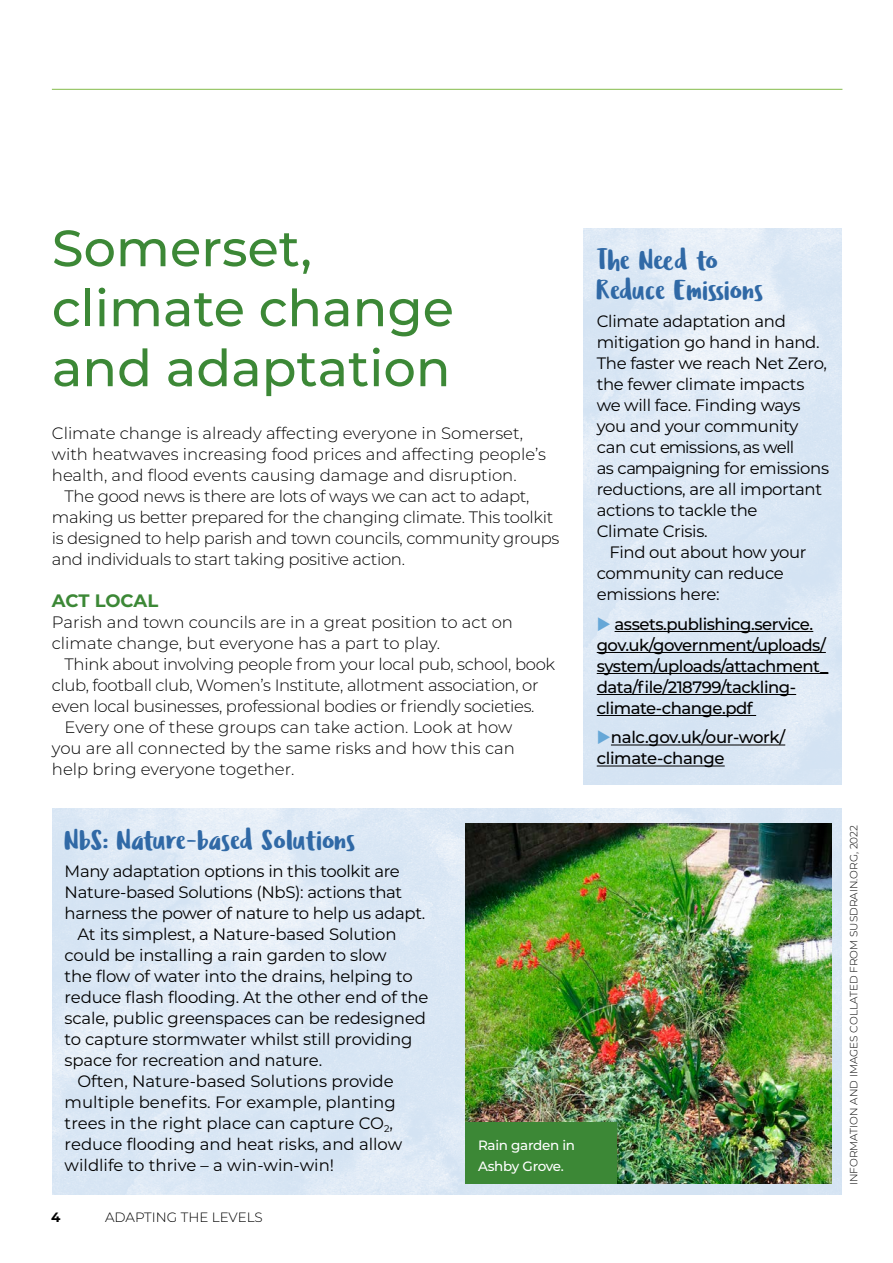
<style>
.page{position:relative;width:893px;height:1263px;background:#fff}
.page>*{position:absolute;margin:0;border:0;box-sizing:border-box;transform-origin:0 0}
.t1{font:500 51px/60px "Montserrat";color:#3c8836}
.t2{font:28.5px/30px "Ludicrous";color:#3069a6}
.t3{font:700 18px "Montserrat";letter-spacing:-.01em;color:#3c8836}
.t4{font:16.5px/21px "Montserrat";letter-spacing:-.02em;color:#000}
.t5{font:300 16.5px/21px "Montserrat";letter-spacing:-.02em;color:#000}
.t6{font:300 16.5px/21px "Montserrat";color:#000}
.t7{font:16.5px "Montserrat";color:#000}
.t8{font:500 16.5px/21px "Montserrat";letter-spacing:-.03em;color:#000}
.t9{font:500 13.5px/21px "Montserrat";letter-spacing:-.02em;color:#fff}
.t10{font:300 13.5px "Montserrat";color:#000}
.t11{font:700 13.5px "Montserrat";color:#000}
.t12{font:300 10.5px "Montserrat";color:#000}
.s1{color:#66a7d7}
</style>
<div class="page">
<hr style="left:52px;top:89px;width:790px;height:1px;background:#83bb4a">
<img style="left:584px;top:229px;width:258px;height:555px">
<hr style="left:615px;top:631px;width:198px;height:1px;background:#000">
<hr style="left:597px;top:652px;width:229px;height:1px;background:#000">
<hr style="left:597px;top:673px;width:231px;height:1px;background:#000">
<hr style="left:597px;top:694px;width:199px;height:1px;background:#000">
<hr style="left:597px;top:715px;width:159px;height:1px;background:#000">
<hr style="left:611px;top:744px;width:174px;height:1px;background:#000">
<hr style="left:597px;top:765px;width:128px;height:1px;background:#000">
<img style="left:53px;top:809px;width:789px;height:386px">
<img style="left:465px;top:824px;width:366px;height:360px">
<div style="left:465px;top:1122px;width:152px;height:62px;background:#3c8836"></div>
<h1 class="t1" style="left:52px;top:216px;width:404px">Somerset, climate change and adaptation</h1>
<p class="t6" style="left:52px;top:422px;width:496px">Climate change is already affecting everyone in Somerset, with heatwaves increasing food prices and affecting people’s health, and flood events causing damage and disruption.</p>
<p class="t5" style="left:52px;top:485px;width:509px;text-indent:13px">The good news is there are lots of ways we can act to adapt, making us better prepared for the changing climate. This toolkit is designed to help parish and town councils, community groups and individuals to start taking positive action.</p>
<p class="t3" style="left:52px;top:587px;width:108px">ACT LOCAL</p>
<p class="t6" style="left:52px;top:611px;width:463px">Parish and town councils are in a great position to act on climate change, but everyone has a part to play.</p>
<p class="t5" style="left:65px;top:653px;width:492px">Think about involving people from your local pub, school, book</p>
<p class="t5" style="left:52px;top:674px;width:488px">club, football club, Women’s Institute, allotment association, or</p>
<p class="t5" style="left:52px;top:695px;width:484px">even local businesses, professional bodies or friendly societies.</p>
<p class="t6" style="left:65px;top:716px;width:449px">Every one of these groups can take action. Look at how</p>
<p class="t6" style="left:52px;top:737px;width:465px">you are all connected by the same risks and how this can</p>
<p class="t6" style="left:52px;top:758px;width:244px">help bring everyone together.</p>
<h2 class="t2" style="left:65px;top:825px;width:293px">NbS: Nature-based Solutions</h2>
<p class="t4" style="left:65px;top:860px;width:337px">Many adaptation options in this toolkit are</p>
<p class="t4" style="left:65px;top:881px;width:339px">Nature-based Solutions (NbS): actions that</p>
<p class="t4" style="left:65px;top:902px;width:362px">harness the power of nature to help us adapt.</p>
<p class="t4" style="left:77px;top:923px;width:321px">At its simplest, a Nature-based Solution</p>
<p class="t4" style="left:65px;top:944px;width:324px">could be installing a rain garden to slow</p>
<p class="t4" style="left:65px;top:965px;width:350px">the flow of water into the drains, helping to</p>
<p class="t4" style="left:65px;top:986px;width:365px">reduce flash flooding. At the other end of the</p>
<p class="t4" style="left:65px;top:1007px;width:363px">scale, public greenspaces can be redesigned</p>
<p class="t4" style="left:65px;top:1028px;width:349px">to capture stormwater whilst still providing</p>
<p class="t4" style="left:65px;top:1049px;width:259px">space for recreation and nature.</p>
<p class="t7" style="left:77px;top:1070px;width:318px">Often, Nature-based Solutions provide</p>
<p class="t7" style="left:65px;top:1091px;width:333px">multiple benefits. For example, planting</p>
<p class="t7" style="left:65px;top:1112px;width:330px">trees in the right place can capture CO<sub>2</sub>,</p>
<p class="t7" style="left:65px;top:1133px;width:339px">reduce flooding and heat risks, and allow</p>
<p class="t7" style="left:65px;top:1154px;width:271px">wildlife to thrive – a win-win-win!</p>
<p class="t11" style="left:51px;top:1207px;width:11px">4</p>
<p class="t10" style="left:105px;top:1208px;width:159px">ADAPTING THE LEVELS</p>
<p class="t9" style="left:478px;top:1134px;width:98px">Rain garden in<br>Ashby Grove.</p>
<h2 class="t2" style="left:597px;top:245px;width:169px">The Need to<br>Reduce Emissions</h2>
<p class="t4" style="left:597px;top:310px;width:234px">Climate adaptation and mitigation go hand in hand.<br>The faster we reach Net Zero, the fewer climate impacts we will face. Finding ways you and your community can cut emissions, as well<br>as campaigning for emissions reductions, are all important actions to tackle the<br>Climate Crisis.</p>
<p class="t4" style="left:597px;top:541px;width:211px;text-indent:13px">Find out about how your community can reduce emissions here:</p>
<p class="t8" style="left:597px;top:613px;width:233px"><span class="s1">◆</span> assets.publishing.service. gov.uk/government/uploads/ system/uploads/attachment_ data/file/218799/tackling&shy;climate-change.pdf</p>
<p class="t8" style="left:597px;top:726px;width:190px"><span class="s1">◆</span>nalc.gov.uk/our-work/ climate-change</p>
<p class="t12" style="left:847px;top:1185px;width:362px;rotate:-90deg">INFORMATION AND IMAGES COLLATED FROM SUSDRAIN.ORG, 2022</p>
</div>
